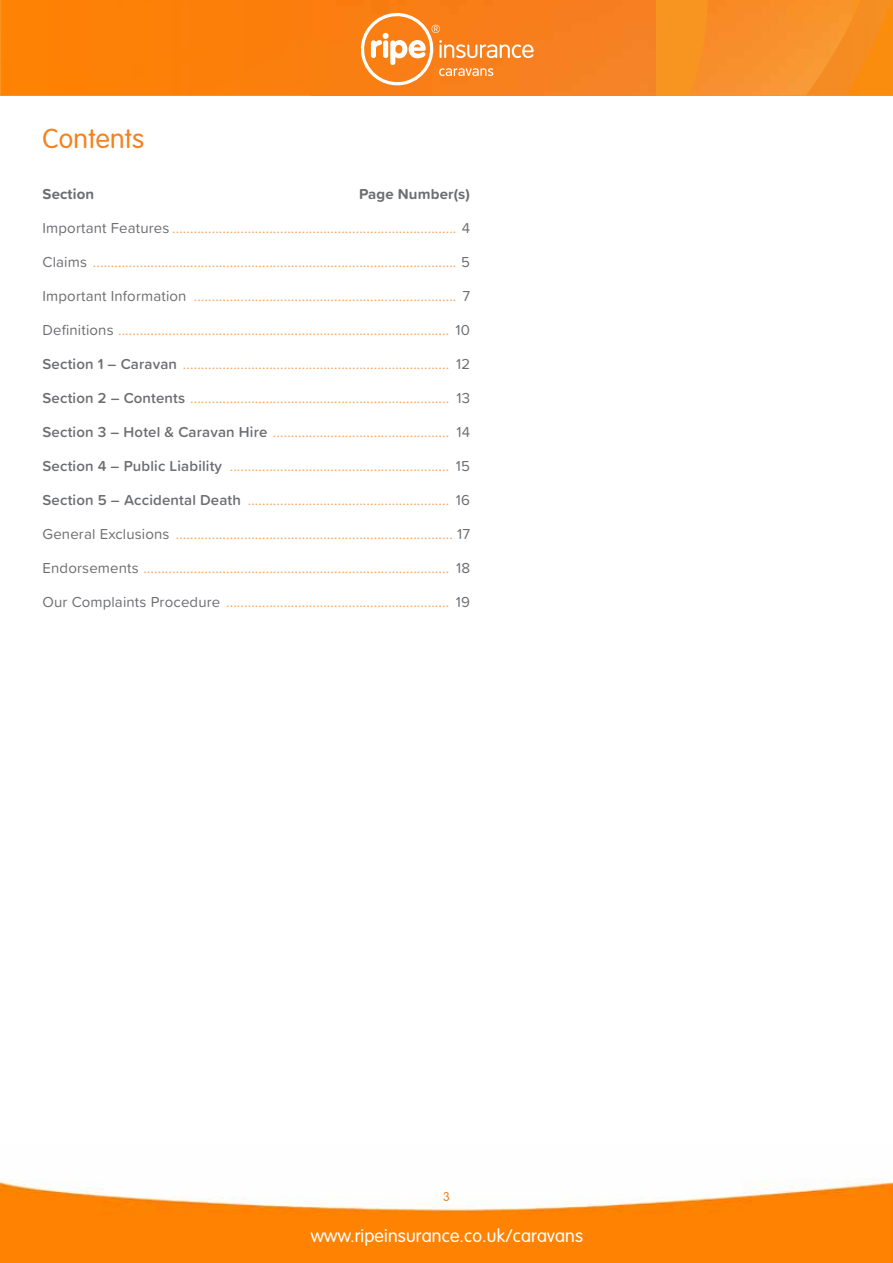
<style>
.page{position:relative;width:893px;height:1263px;background:#fff}
.page>*{position:absolute;margin:0;border:0;box-sizing:border-box;transform-origin:0 0}
.t1{font:300 27px "VAG Rounded Std";letter-spacing:.01em;color:#f58220}
.t2{font:300 18px "VAG Rounded Std";letter-spacing:.01em;color:#fff}
.t3{font:15px "Proxima Soft";letter-spacing:.01em;color:#f9a45e}
.t4{font:700 15px "Proxima Soft";letter-spacing:.01em;color:#6d6e71}
.t5{font:300 12.75px "VAG Rounded Std";color:#f58220}
.s1{color:#6d6e71}
.s2{font-weight:600;color:#6d6e71}
</style>
<div class="page">
<img style="left:0;top:1179px;width:893px;height:84px">
<svg style="left:0;top:0;width:893px;height:95px;background:#f8901a"></svg>
<img style="left:690px;top:0;width:162px;height:95px">
<img style="left:1px;top:0;width:655px;height:95px">
<svg style="left:361px;top:13px;width:173px;height:72px;background:#f9933f"></svg>
<h1 class="t1" style="left:43px;top:123px;width:103px">Contents</h1>
<p class="t4" style="left:43px;top:182px;width:53px">Section</p>
<p class="t4" style="left:359px;top:182px;width:113px">Page Number(s)</p>
<p class="t3" style="left:43px;top:216px;width:429px"><span class="s1">Important Features</span> ............................................................................... <span class="s1">4</span></p>
<p class="t3" style="left:43px;top:250px;width:429px"><span class="s1">Claims</span> ..................................................................................................... <span class="s1">5</span></p>
<p class="t3" style="left:43px;top:284px;width:429px"><span class="s1">Important Information</span> ......................................................................... <span class="s1">7</span></p>
<p class="t3" style="left:43px;top:318px;width:429px"><span class="s1">Definitions</span> ............................................................................................ <span class="s1">10</span></p>
<p class="t3" style="left:43px;top:352px;width:429px"><span class="s2">Section 1 – Caravan</span> .......................................................................... <span class="s1">12</span></p>
<p class="t3" style="left:43px;top:386px;width:429px"><span class="s2">Section 2 – Contents</span> ........................................................................ <span class="s1">13</span></p>
<p class="t3" style="left:43px;top:420px;width:429px"><span class="s2">Section 3 – Hotel &amp; Caravan Hire</span> ................................................. <span class="s1">14</span></p>
<p class="t3" style="left:43px;top:454px;width:429px"><span class="s2">Section 4 – Public Liability</span> ............................................................. <span class="s1">15</span></p>
<p class="t3" style="left:43px;top:488px;width:429px"><span class="s2">Section 5 – Accidental Death</span> ........................................................ <span class="s1">16</span></p>
<p class="t3" style="left:43px;top:522px;width:429px"><span class="s1">General Exclusions</span> ............................................................................. <span class="s1">17</span></p>
<p class="t3" style="left:43px;top:556px;width:429px"><span class="s1">Endorsements</span> ..................................................................................... <span class="s1">18</span></p>
<p class="t3" style="left:43px;top:590px;width:429px"><span class="s1">Our Complaints Procedure</span> .............................................................. <span class="s1">19</span></p>
<p class="t5" style="left:443px;top:1189px;width:8px">3</p>
<p class="t2" style="left:311px;top:1225px;width:274px">www.ripeinsurance.co.uk/caravans</p>
</div>
